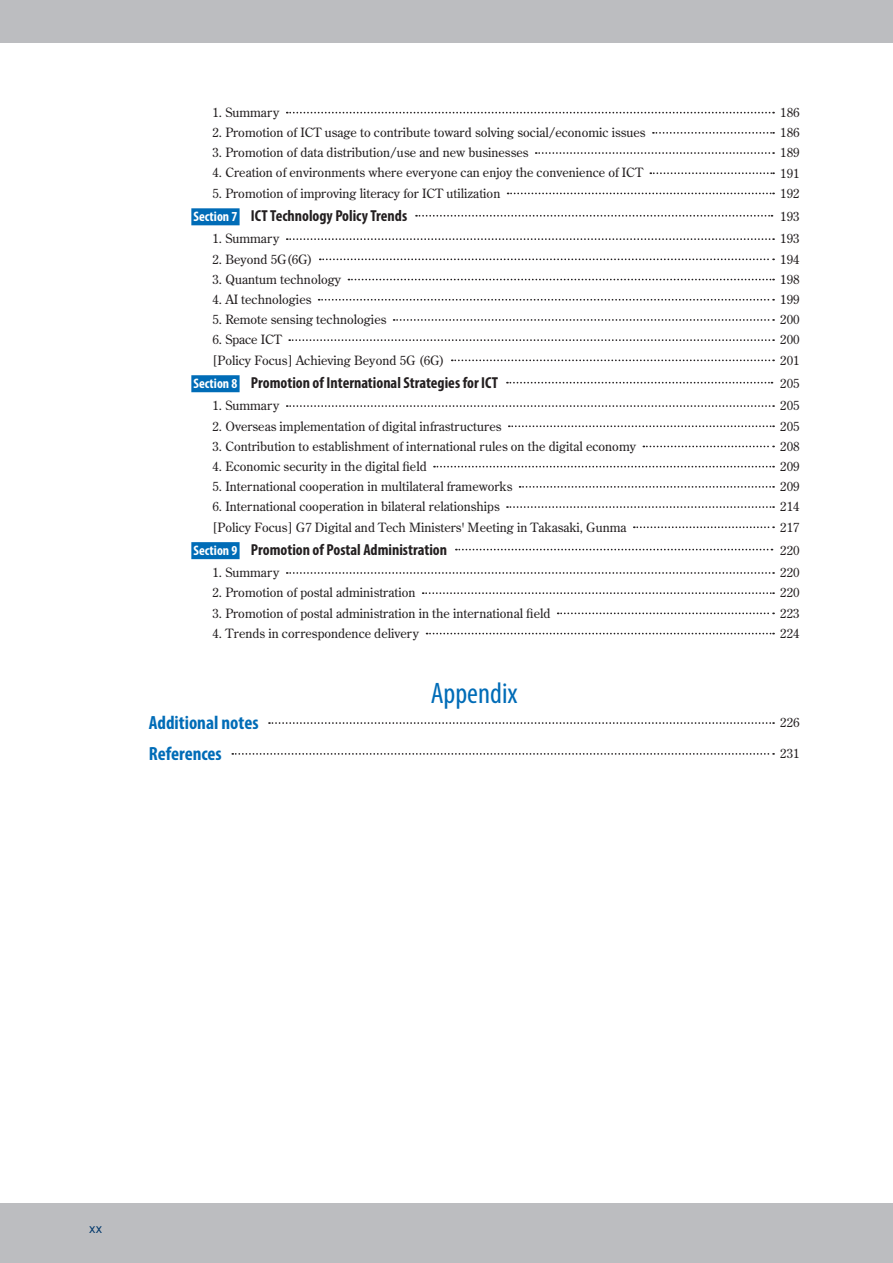
<style>
.page{position:relative;width:893px;height:1263px;background:#fff}
.page>*{position:absolute;margin:0;border:0;box-sizing:border-box;transform-origin:0 0}
.t1{font:condensed 29.7px "Myriad Pro";color:#006cb7}
.t2{font:700 condensed 19.2px "Myriad Pro";color:#006cb7}
.t3{font:700 condensed 15.9px "Myriad Pro";color:#231f20}
.t4{font:12.75px "Century Old Style Std";color:#231f20}
.t5{font:500 12.75px "Gothic BBB Pr 6";color:#00376b}
.s1{font-size:13.8px;color:#fff}
</style>
<div class="page">
<div style="left:191px;top:208px;width:49px;height:17px;background:#006cb7"></div>
<div style="left:191px;top:375px;width:49px;height:17px;background:#006cb7"></div>
<div style="left:191px;top:542px;width:49px;height:17px;background:#006cb7"></div>
<svg style="left:287px;top:112px;width:487px;height:1px"></svg>
<svg style="left:653px;top:132px;width:121px;height:2px"></svg>
<svg style="left:536px;top:152px;width:238px;height:2px"></svg>
<svg style="left:650px;top:172px;width:124px;height:2px"></svg>
<svg style="left:508px;top:193px;width:266px;height:1px"></svg>
<svg style="left:416px;top:215px;width:356px;height:2px"></svg>
<svg style="left:287px;top:238px;width:487px;height:2px"></svg>
<svg style="left:320px;top:258px;width:454px;height:2px"></svg>
<svg style="left:348px;top:279px;width:426px;height:1px"></svg>
<svg style="left:319px;top:299px;width:455px;height:2px"></svg>
<svg style="left:394px;top:319px;width:380px;height:2px"></svg>
<svg style="left:289px;top:339px;width:485px;height:2px"></svg>
<svg style="left:452px;top:359px;width:322px;height:2px"></svg>
<svg style="left:507px;top:382px;width:265px;height:1px"></svg>
<svg style="left:287px;top:405px;width:487px;height:2px"></svg>
<svg style="left:509px;top:425px;width:265px;height:2px"></svg>
<svg style="left:643px;top:446px;width:131px;height:1px"></svg>
<svg style="left:434px;top:466px;width:340px;height:1px"></svg>
<svg style="left:520px;top:486px;width:254px;height:2px"></svg>
<svg style="left:507px;top:506px;width:267px;height:2px"></svg>
<svg style="left:634px;top:526px;width:140px;height:2px"></svg>
<svg style="left:456px;top:549px;width:316px;height:1px"></svg>
<svg style="left:287px;top:572px;width:487px;height:2px"></svg>
<svg style="left:423px;top:592px;width:351px;height:2px"></svg>
<svg style="left:558px;top:612px;width:216px;height:2px"></svg>
<svg style="left:427px;top:633px;width:347px;height:1px"></svg>
<svg style="left:269px;top:722px;width:505px;height:2px"></svg>
<svg style="left:232px;top:753px;width:542px;height:2px"></svg>
<div style="left:0;top:1203px;width:893px;height:60px;background:#bcbdc0"></div>
<div style="left:0;top:0;width:893px;height:43px;background:#bcbdc0"></div>
<p class="t4" style="left:213px;top:104px;width:68px">1. Summary</p>
<p class="t4" style="left:780px;top:104px;width:21px">186</p>
<p class="t4" style="left:213px;top:124px;width:435px">2. Promotion of ICT usage to contribute toward solving social/economic issues</p>
<p class="t4" style="left:780px;top:124px;width:21px">186</p>
<p class="t4" style="left:213px;top:144px;width:317px">3. Promotion of data distribution/use and new businesses</p>
<p class="t4" style="left:780px;top:144px;width:21px">189</p>
<p class="t4" style="left:213px;top:165px;width:432px">4. Creation of environments where everyone can enjoy the convenience of ICT</p>
<p class="t4" style="left:780px;top:165px;width:21px">191</p>
<p class="t4" style="left:213px;top:185px;width:289px">5. Promotion of improving literacy for ICT utilization</p>
<p class="t4" style="left:780px;top:185px;width:21px">192</p>
<p class="t3" style="left:194px;top:206px;width:215px"><span class="s1">Section 7</span> ICT Technology Policy Trends</p>
<p class="t4" style="left:780px;top:208px;width:21px">193</p>
<p class="t4" style="left:213px;top:231px;width:68px">1. Summary</p>
<p class="t4" style="left:780px;top:231px;width:21px">193</p>
<p class="t4" style="left:213px;top:251px;width:101px">2. Beyond 5G(6G)</p>
<p class="t4" style="left:780px;top:251px;width:21px">194</p>
<p class="t4" style="left:213px;top:271px;width:130px">3. Quantum technology</p>
<p class="t4" style="left:780px;top:271px;width:21px">198</p>
<p class="t4" style="left:213px;top:291px;width:100px">4. AI technologies</p>
<p class="t4" style="left:780px;top:291px;width:21px">199</p>
<p class="t4" style="left:213px;top:311px;width:175px">5. Remote sensing technologies</p>
<p class="t4" style="left:780px;top:311px;width:21px">200</p>
<p class="t4" style="left:213px;top:332px;width:71px">6. Space ICT</p>
<p class="t4" style="left:780px;top:332px;width:21px">200</p>
<p class="t4" style="left:213px;top:352px;width:233px">[Policy Focus] Achieving Beyond 5G (6G)</p>
<p class="t4" style="left:780px;top:352px;width:21px">201</p>
<p class="t3" style="left:194px;top:373px;width:306px"><span class="s1">Section 8</span> Promotion of International Strategies for ICT</p>
<p class="t4" style="left:780px;top:375px;width:21px">205</p>
<p class="t4" style="left:213px;top:397px;width:68px">1. Summary</p>
<p class="t4" style="left:780px;top:397px;width:21px">205</p>
<p class="t4" style="left:213px;top:418px;width:290px">2. Overseas implementation of digital infrastructures</p>
<p class="t4" style="left:780px;top:418px;width:21px">205</p>
<p class="t4" style="left:213px;top:438px;width:425px">3. Contribution to establishment of international rules on the digital economy</p>
<p class="t4" style="left:780px;top:438px;width:21px">208</p>
<p class="t4" style="left:213px;top:458px;width:216px">4. Economic security in the digital field</p>
<p class="t4" style="left:780px;top:458px;width:21px">209</p>
<p class="t4" style="left:213px;top:478px;width:301px">5. International cooperation in multilateral frameworks</p>
<p class="t4" style="left:780px;top:478px;width:21px">209</p>
<p class="t4" style="left:213px;top:498px;width:289px">6. International cooperation in bilateral relationships</p>
<p class="t4" style="left:780px;top:498px;width:21px">214</p>
<p class="t4" style="left:213px;top:519px;width:415px">[Policy Focus] G7 Digital and Tech Ministers' Meeting in Takasaki, Gunma</p>
<p class="t4" style="left:780px;top:519px;width:21px">217</p>
<p class="t3" style="left:194px;top:540px;width:255px"><span class="s1">Section 9</span> Promotion of Postal Administration</p>
<p class="t4" style="left:780px;top:542px;width:21px">220</p>
<p class="t4" style="left:213px;top:564px;width:68px">1. Summary</p>
<p class="t4" style="left:780px;top:564px;width:21px">220</p>
<p class="t4" style="left:213px;top:585px;width:204px">2. Promotion of postal administration</p>
<p class="t4" style="left:780px;top:585px;width:21px">220</p>
<p class="t4" style="left:213px;top:605px;width:339px">3. Promotion of postal administration in the international field</p>
<p class="t4" style="left:780px;top:605px;width:21px">223</p>
<p class="t4" style="left:213px;top:625px;width:208px">4. Trends in correspondence delivery</p>
<p class="t4" style="left:780px;top:625px;width:21px">224</p>
<h1 class="t1" style="left:431px;top:675px;width:88px">Appendix</h1>
<h2 class="t2" style="left:149px;top:711px;width:111px">Additional notes</h2>
<p class="t4" style="left:780px;top:714px;width:21px">226</p>
<h2 class="t2" style="left:149px;top:742px;width:75px">References</h2>
<p class="t4" style="left:780px;top:745px;width:21px">231</p>
<p class="t5" style="left:89px;top:1218px;width:14px">xx</p>
</div>
